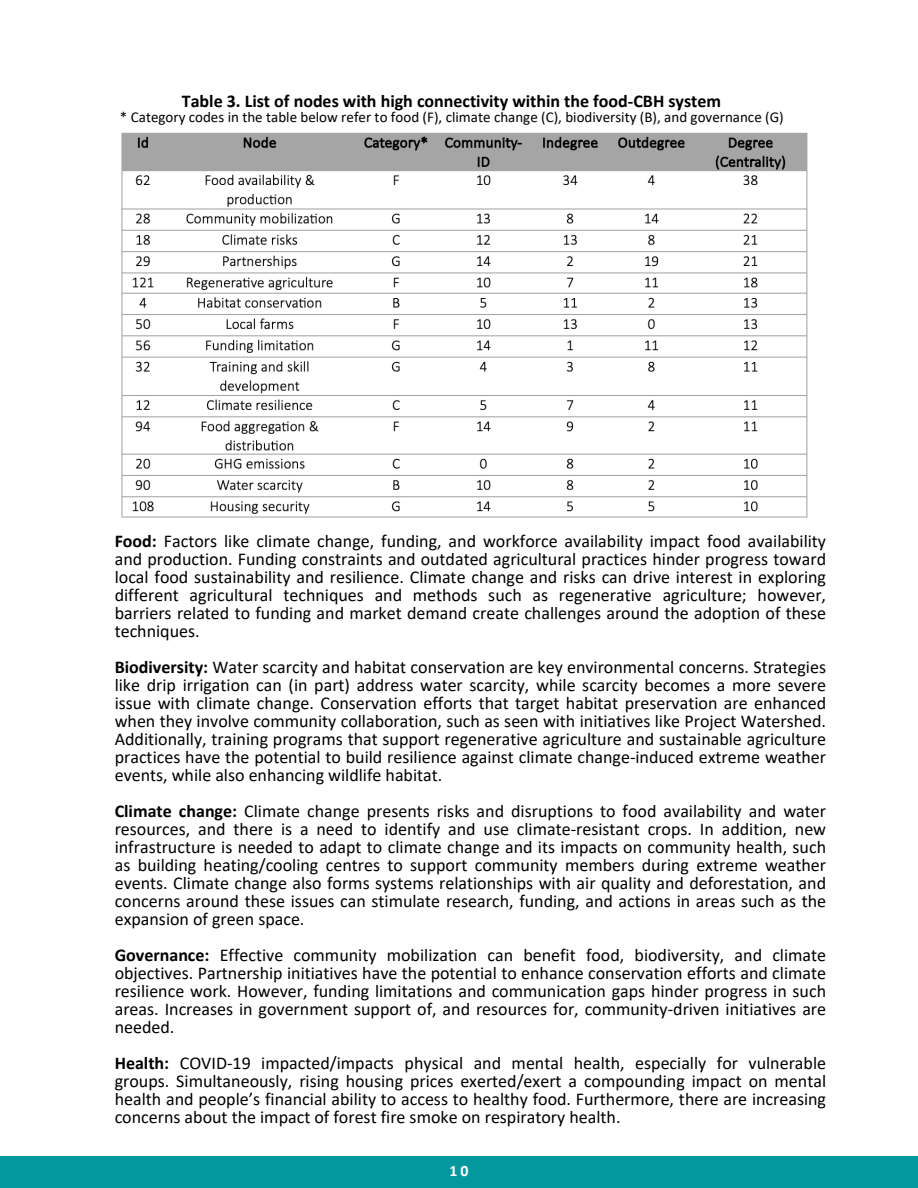
<style>
.page{position:relative;width:918px;height:1188px;background:#fff}
.page>*{position:absolute;margin:0;border:0;box-sizing:border-box;transform-origin:0 0}
.t1{font:18px/18px "Calibri";color:#000;text-align:justify}
.t2{font:700 18px "Calibri";color:#000}
.t3{font:700 15.9px "Calibri";color:#fff}
.t4{font:15px "Calibri";color:#000}
.s1{font-weight:700}
</style>
<div class="page">
<div style="left:0;top:1156px;width:918px;height:32px;background:#03989e"></div>
<img style="left:121px;top:132px;width:687px;height:386px">
<p class="t2" style="left:182px;top:94px;width:541px">Table 3. List of nodes with high connectivity within the food-CBH system</p>
<p class="t4" style="left:120px;top:110px;width:665px">* Category codes in the table below refer to food (F), climate change (C), biodiversity (B), and governance (G)</p>
<p class="t1" style="left:115px;top:534px;width:713px"><span class="s1">Food:</span> Factors like climate change, funding, and workforce availability impact food availability and production. Funding constraints and outdated agricultural practices hinder progress toward local food sustainability and resilience. Climate change and risks can drive interest in exploring different agricultural techniques and methods such as regenerative agriculture; however, barriers related to funding and market demand create challenges around the adoption of these techniques.</p>
<p class="t1" style="left:115px;top:660px;width:713px"><span class="s1">Biodiversity:</span> Water scarcity and habitat conservation are key environmental concerns. Strategies like drip irrigation can (in part) address water scarcity, while scarcity becomes a more severe issue with climate change. Conservation efforts that target habitat preservation are enhanced when they involve community collaboration, such as seen with initiatives like Project Watershed.<br>Additionally, training programs that support regenerative agriculture and sustainable agriculture practices have the potential to build resilience against climate change-induced extreme weather events, while also enhancing wildlife habitat.</p>
<p class="t1" style="left:115px;top:804px;width:713px"><span class="s1">Climate change:</span> Climate change presents risks and disruptions to food availability and water resources, and there is a need to identify and use climate-resistant crops. In addition, new infrastructure is needed to adapt to climate change and its impacts on community health, such as building heating/cooling centres to support community members during extreme weather events. Climate change also forms systems relationships with air quality and deforestation, and concerns around these issues can stimulate research, funding, and actions in areas such as the expansion of green space.</p>
<p class="t1" style="left:115px;top:948px;width:713px"><span class="s1">Governance:</span> Effective community mobilization can benefit food, biodiversity, and climate objectives. Partnership initiatives have the potential to enhance conservation efforts and climate resilience work. However, funding limitations and communication gaps hinder progress in such areas. Increases in government support of, and resources for, community-driven initiatives are needed.</p>
<p class="t1" style="left:115px;top:1056px;width:713px"><span class="s1">Health:</span> COVID-19 impacted/impacts physical and mental health, especially for vulnerable groups. Simultaneously, rising housing prices exerted/exert a compounding impact on mental health and people’s financial ability to access to healthy food. Furthermore, there are increasing concerns about the impact of forest fire smoke on respiratory health.</p>
<p class="t3" style="left:449px;top:1164px;width:21px">10</p>
</div>
